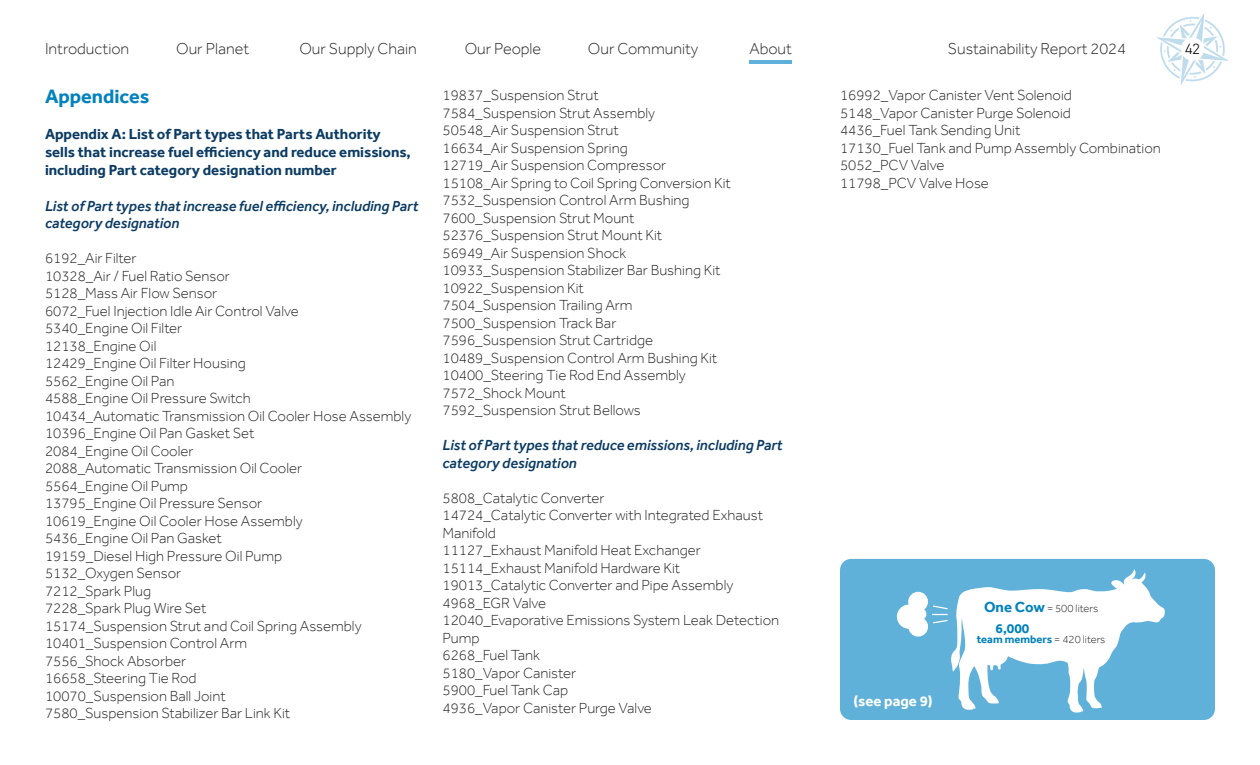
<style>
.page{position:relative;width:1260px;height:765px;background:#fff}
.page>*{position:absolute;margin:0;border:0;box-sizing:border-box;transform-origin:0 0}
.t1{font:700 20px "Effra";color:#0382bd}
.t2{font:300 16.25px "Effra";color:#292829}
.t3{font:300 15px/17.5px "Effra";color:#292829}
.t4{font:italic 500 15px/17.5px "Effra";color:#0c3c63}
.t5{font:700 15px/18px "Effra";color:#0c3c63}
.t6{font:700 15px "Effra";color:#fff}
.t7{font:300 15px "DIN2014";color:#000}
.t8{font:700 13.75px "Effra";color:#0382bd}
.t9{font:700 11.25px "Effra";color:#0382bd}
.t10{font:300 11.25px "Effra";color:#292829}
.s1{font-weight:700;font-size:15px;color:#0382bd}
.s2{font-weight:300;color:#292829}
</style>
<div class="page">
<svg style="left:1156px;top:13px;width:73px;height:72px"></svg>
<hr style="left:750px;top:60px;width:42px;height:3px;background:#60b1da">
<div style="left:840px;top:559px;width:375px;height:161px;background:#60b1da;border-radius:11px"></div>
<svg style="left:932px;top:569px;width:233px;height:144px"></svg>
<div style="left:909px;top:592px;width:18px;height:19px;background:#fff;border-radius:50%"></div>
<div style="left:908px;top:592px;width:20px;height:20px;border:1px solid #fff;border-radius:50%"></div>
<div style="left:898px;top:605px;width:22px;height:23px;background:#fff;border-radius:50%"></div>
<div style="left:897px;top:605px;width:24px;height:24px;border:1px solid #fff;border-radius:50%"></div>
<div style="left:909px;top:617px;width:18px;height:19px;background:#fff;border-radius:50%"></div>
<div style="left:908px;top:617px;width:20px;height:20px;border:1px solid #fff;border-radius:50%"></div>
<div style="left:915px;top:609px;width:11px;height:11px;background:#fff;border-radius:50%"></div>
<div style="left:914px;top:608px;width:12px;height:12px;border:1px solid #fff;border-radius:50%"></div>
<p class="t2" style="left:45px;top:39px;width:86px">Introduction</p>
<p class="t2" style="left:176px;top:39px;width:75px">Our Planet</p>
<p class="t2" style="left:299px;top:39px;width:119px">Our Supply Chain</p>
<p class="t2" style="left:465px;top:39px;width:78px">Our People</p>
<p class="t2" style="left:588px;top:39px;width:112px">Our Community</p>
<p class="t2" style="left:749px;top:39px;width:44px">About</p>
<p class="t2" style="left:948px;top:39px;width:180px">Sustainability Report 2024</p>
<p class="t3" style="left:442px;top:86px;width:290px">19837_Suspension Strut<br>7584_Suspension Strut Assembly<br>50548_Air Suspension Strut<br>16634_Air Suspension Spring<br>12719_Air Suspension Compressor<br>15108_Air Spring to Coil Spring Conversion Kit<br>7532_Suspension Control Arm Bushing<br>7600_Suspension Strut Mount<br>52376_Suspension Strut Mount Kit<br>56949_Air Suspension Shock<br>10933_Suspension Stabilizer Bar Bushing Kit<br>10922_Suspension Kit<br>7504_Suspension Trailing Arm<br>7500_Suspension Track Bar<br>7596_Suspension Strut Cartridge<br>10489_Suspension Control Arm Bushing Kit<br>10400_Steering Tie Rod End Assembly<br>7572_Shock Mount<br>7592_Suspension Strut Bellows</p>
<p class="t4" style="left:442px;top:436px;width:342px">List of Part types that reduce emissions, including Part category designation</p>
<p class="t3" style="left:442px;top:489px;width:338px">5808_Catalytic Converter<br>14724_Catalytic Converter with Integrated Exhaust<br>Manifold<br>11127_Exhaust Manifold Heat Exchanger<br>15114_Exhaust Manifold Hardware Kit<br>19013_Catalytic Converter and Pipe Assembly<br>4968_EGR Valve<br>12040_Evaporative Emissions System Leak Detection<br>Pump<br>6268_Fuel Tank<br>5180_Vapor Canister<br>5900_Fuel Tank Cap<br>4936_Vapor Canister Purge Valve</p>
<p class="t3" style="left:840px;top:86px;width:322px">16992_Vapor Canister Vent Solenoid<br>5148_Vapor Canister Purge Solenoid<br>4436_Fuel Tank Sending Unit<br>17130_Fuel Tank and Pump Assembly Combination<br>5052_PCV Valve<br>11798_PCV Valve Hose</p>
<h1 class="t1" style="left:45px;top:85px;width:106px">Appendices</h1>
<p class="t5" style="left:45px;top:125px;width:367px">Appendix A: List of Part types that Parts Authority sells that increase fuel efficiency and reduce emissions, including Part category designation number</p>
<p class="t4" style="left:45px;top:197px;width:375px">List of Part types that increase fuel efficiency, including Part category designation</p>
<p class="t3" style="left:45px;top:249px;width:368px">6192_Air Filter<br>10328_Air / Fuel Ratio Sensor<br>5128_Mass Air Flow Sensor<br>6072_Fuel Injection Idle Air Control Valve<br>5340_Engine Oil Filter<br>12138_Engine Oil<br>12429_Engine Oil Filter Housing<br>5562_Engine Oil Pan<br>4588_Engine Oil Pressure Switch<br>10434_Automatic Transmission Oil Cooler Hose Assembly<br>10396_Engine Oil Pan Gasket Set<br>2084_Engine Oil Cooler<br>2088_Automatic Transmission Oil Cooler<br>5564_Engine Oil Pump<br>13795_Engine Oil Pressure Sensor<br>10619_Engine Oil Cooler Hose Assembly<br>5436_Engine Oil Pan Gasket<br>19159_Diesel High Pressure Oil Pump<br>5132_Oxygen Sensor<br>7212_Spark Plug<br>7228_Spark Plug Wire Set<br>15174_Suspension Strut and Coil Spring Assembly<br>10401_Suspension Control Arm<br>7556_Shock Absorber<br>16658_Steering Tie Rod<br>10070_Suspension Ball Joint<br>7580_Suspension Stabilizer Bar Link Kit</p>
<p class="t10" style="left:984px;top:601px;width:116px"><span class="s1">One Cow</span> = 500 liters</p>
<p class="t8" style="left:996px;top:620px;width:35px">6,000</p>
<p class="t9" style="left:977px;top:633px;width:130px">team members <span class="s2">= 420 liters</span></p>
<p class="t6" style="left:853px;top:692px;width:81px">(see page 9)</p>
<p class="t7" style="left:1185px;top:40px;width:16px">42</p>
</div>
